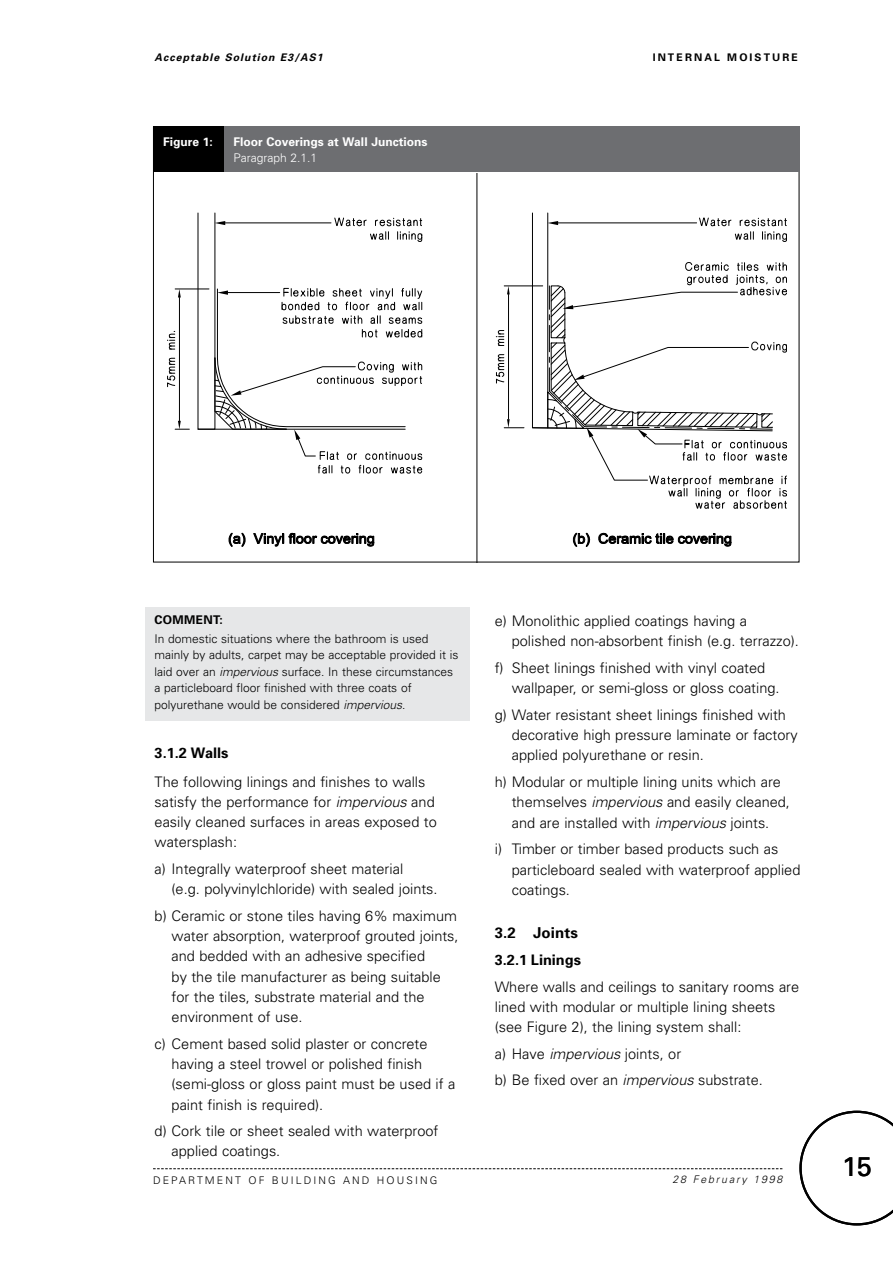
<style>
.page{position:relative;width:893px;height:1263px;background:#fff}
.page>*{position:absolute;margin:0;border:0;box-sizing:border-box;transform-origin:0 0}
.t1{font:27px "Univers";color:#000}
.t2{font:700 15px "Univers";letter-spacing:.01em;color:#000}
.t3{font:300 14.55px/20.2px "Univers";color:#000}
.t4{font:700 14.55px "Univers";color:#000}
.t5{font:300 12px/16.5px "Univers";color:#000}
.t6{font:700 12px "Univers";color:#fff}
.t7{font:300 12px "Univers";color:#fff}
.t8{font:700 12px "Univers";letter-spacing:.025em;color:#000}
.t9{font:300 10.5px "Univers";letter-spacing:.2em;color:#000}
.t10{font:italic 700 10.5px "Univers";letter-spacing:.1em;color:#000}
.t11{font:700 10.5px "Univers";letter-spacing:.2em;color:#000}
.t12{font:italic 300 10.5px "Univers";letter-spacing:.175em;color:#000}
.s1{font-style:italic}
</style>
<div class="page">
<div style="left:146px;top:607px;width:324px;height:114px;background:#e6e7e8"></div>
<svg style="left:153px;top:1168px;width:629px;height:1px"></svg>
<svg style="left:799px;top:1111px;width:94px;height:114px"></svg>
<svg style="left:229px;top:533px;width:16px;height:13px"></svg>
<svg style="left:253px;top:533px;width:122px;height:13px"></svg>
<svg style="left:573px;top:533px;width:17px;height:13px"></svg>
<svg style="left:599px;top:533px;width:133px;height:13px"></svg>
<hr style="left:477px;top:173px;width:1px;height:389px;background:#000">
<hr style="left:198px;top:429px;width:207px;height:1px;background:#000">
<svg style="left:334px;top:218px;width:33px;height:8px"></svg>
<svg style="left:375px;top:218px;width:47px;height:8px"></svg>
<svg style="left:370px;top:232px;width:19px;height:8px"></svg>
<svg style="left:397px;top:232px;width:25px;height:10px"></svg>
<hr style="left:175px;top:289px;width:34px;height:1px;background:#000">
<hr style="left:179px;top:297px;width:1px;height:124px;background:#000">
<svg style="left:175px;top:421px;width:14px;height:9px"></svg>
<svg style="left:178px;top:289px;width:3px;height:8px"></svg>
<svg style="left:167px;top:358px;width:8px;height:29px"></svg>
<svg style="left:167px;top:331px;width:8px;height:19px"></svg>
<svg style="left:214px;top:288px;width:208px;height:185px"></svg>
<svg style="left:215px;top:221px;width:10px;height:4px"></svg>
<hr style="left:225px;top:223px;width:106px;height:1px;background:#000">
<hr style="left:504px;top:286px;width:39px;height:1px;background:#000">
<hr style="left:508px;top:294px;width:1px;height:125px;background:#000">
<svg style="left:507px;top:286px;width:3px;height:8px"></svg>
<svg style="left:504px;top:419px;width:20px;height:9px"></svg>
<svg style="left:496px;top:354px;width:8px;height:29px"></svg>
<svg style="left:496px;top:330px;width:8px;height:16px"></svg>
<svg style="left:548px;top:221px;width:10px;height:4px"></svg>
<hr style="left:558px;top:223px;width:139px;height:1px;background:#000">
<svg style="left:735px;top:232px;width:19px;height:8px"></svg>
<svg style="left:762px;top:232px;width:25px;height:10px"></svg>
<svg style="left:699px;top:218px;width:32px;height:8px"></svg>
<svg style="left:740px;top:218px;width:47px;height:8px"></svg>
<div style="left:532px;top:213px;width:16px;height:215px;border:1px solid #000"></div>
<svg style="left:532px;top:262px;width:255px;height:247px"></svg>
<div style="left:153px;top:127px;width:646px;height:45px;background:#6d6e71"></div>
<div style="left:153px;top:127px;width:70px;height:45px;background:#000"></div>
<p class="t10" style="left:155px;top:51px;width:170px">Acceptable Solution E3/AS1</p>
<p class="t6" style="left:163px;top:135px;width:51px">Figure 1:</p>
<p class="t6" style="left:233px;top:135px;width:195px">Floor Coverings at Wall Junctions</p>
<p class="t7" style="left:233px;top:150px;width:85px">Paragraph 2.1.1</p>
<p class="t11" style="left:653px;top:51px;width:147px">INTERNAL MOISTURE</p>
<p class="t8" style="left:155px;top:613px;width:70px">COMMENT:</p>
<p class="t5" style="left:155px;top:630px;width:305px">In domestic situations where the bathroom is used mainly by adults, carpet may be acceptable provided it is laid over an <span class="s1">impervious</span> surface. In these circumstances a particleboard floor finished with three coats of polyurethane would be considered <span class="s1">impervious</span>.</p>
<p class="t4" style="left:155px;top:744px;width:75px">3.1.2 Walls</p>
<p class="t3" style="left:155px;top:771px;width:284px">The following linings and finishes to walls satisfy the performance for <span class="s1">impervious</span> and easily cleaned surfaces in areas exposed to watersplash:</p>
<p class="t3" style="left:172px;top:859px;width:268px;text-indent:-17px">a) Integrally waterproof sheet material<br>(e.g. polyvinylchloride) with sealed joints.</p>
<p class="t3" style="left:172px;top:905px;width:289px;text-indent:-17px">b) Ceramic or stone tiles having 6% maximum water absorption, waterproof grouted joints, and bedded with an adhesive specified<br>by the tile manufacturer as being suitable for the tiles, substrate material and the environment of use.</p>
<p class="t3" style="left:172px;top:1033px;width:285px;text-indent:-17px">c) Cement based solid plaster or concrete having a steel trowel or polished finish (semi-gloss or gloss paint must be used if a paint finish is required).</p>
<p class="t3" style="left:172px;top:1121px;width:268px;text-indent:-17px">d) Cork tile or sheet sealed with waterproof applied coatings.</p>
<p class="t3" style="left:512px;top:611px;width:289px;text-indent:-17px">e) Monolithic applied coatings having a polished non-absorbent finish (e.g. terrazzo).</p>
<p class="t3" style="left:512px;top:658px;width:269px;text-indent:-17px">f) Sheet linings finished with vinyl coated wallpaper, or semi-gloss or gloss coating.</p>
<p class="t3" style="left:512px;top:705px;width:287px;text-indent:-17px">g) Water resistant sheet linings finished with decorative high pressure laminate or factory applied polyurethane or resin.</p>
<p class="t3" style="left:512px;top:772px;width:280px;text-indent:-17px">h) Modular or multiple lining units which are themselves <span class="s1">impervious</span> and easily cleaned, and are installed with <span class="s1">impervious</span> joints.</p>
<p class="t3" style="left:512px;top:839px;width:290px;text-indent:-17px">i) Timber or timber based products such as particleboard sealed with waterproof applied coatings.</p>
<p class="t2" style="left:495px;top:924px;width:85px">3.2 Joints</p>
<p class="t4" style="left:495px;top:951px;width:88px">3.2.1 Linings</p>
<p class="t3" style="left:495px;top:976px;width:306px">Where walls and ceilings to sanitary rooms are lined with modular or multiple lining sheets (see Figure 2), the lining system shall:</p>
<p class="t3" style="left:495px;top:1040px;width:270px;line-height:26.7px">a) Have <span class="s1">impervious</span> joints, or<br>b) Be fixed over an <span class="s1">impervious</span> substrate.</p>
<p class="t9" style="left:153px;top:1174px;width:286px">DEPARTMENT OF BUILDING AND HOUSING</p>
<p class="t12" style="left:673px;top:1173px;width:111px">28 February 1998</p>
<h1 class="t1" style="left:842px;top:1151px;width:32px">15</h1>
</div>
